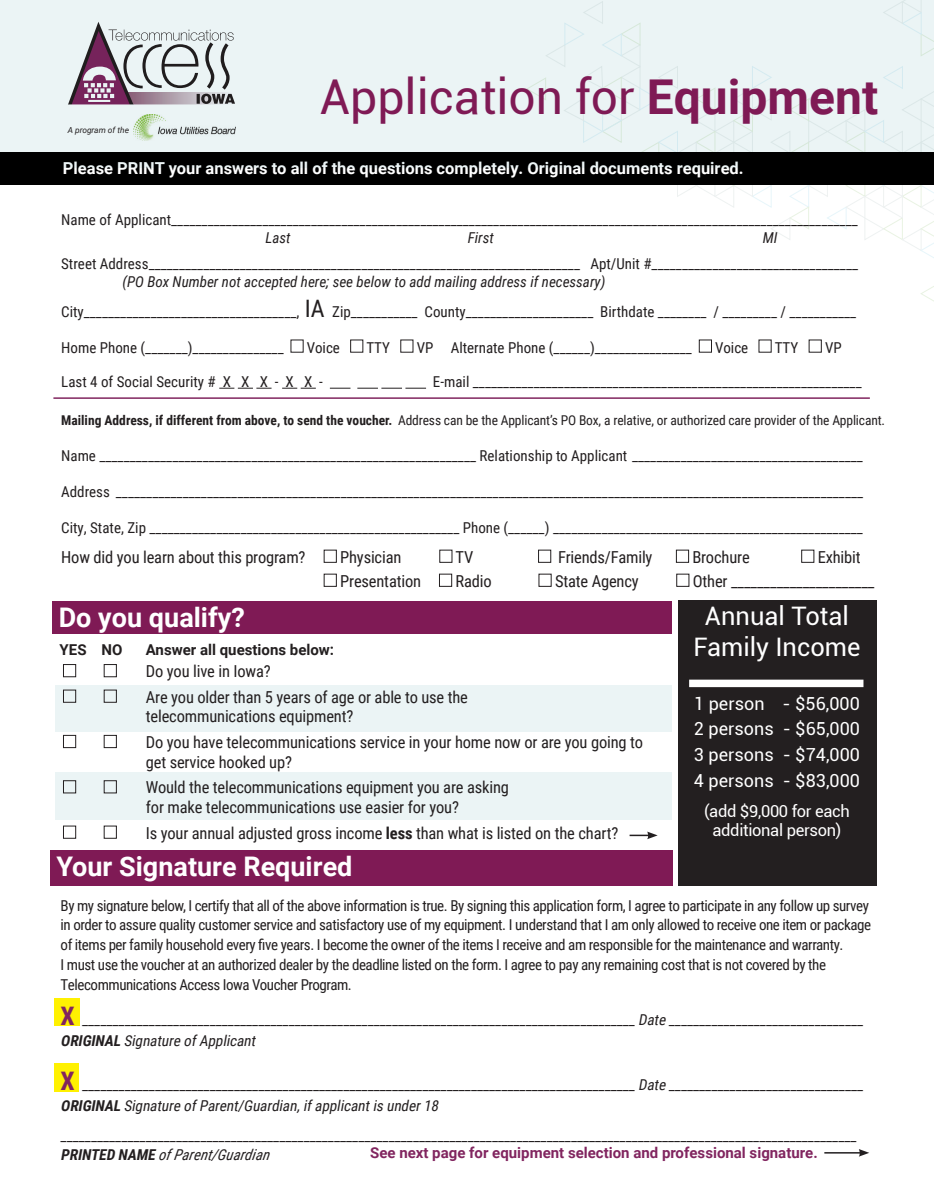
<style>
.page{position:relative;width:934px;height:1204px;background:#fff}
.page>*{position:absolute;margin:0;border:0;box-sizing:border-box;transform-origin:0 0}
.t1{font:48px "Roboto";color:#7f1a55}
.t2{font:700 27px "Roboto";color:#fff}
.t3{font:25.5px/30.6px "Roboto";color:#fff;text-align:center}
.t4{font:18px/25.5px "Roboto";color:#fff;text-align:justify}
.t5{font:16.5px/25.5px "Roboto Condensed";letter-spacing:-.01em;color:#231f20}
.t6{font:700 16.5px "Roboto";color:#fff}
.t7{font:16.5px/19.5px "Roboto";letter-spacing:-.02em;color:#fff;text-align:center}
.t8{font:15px/19.8px "Roboto Condensed";letter-spacing:-.03em;color:#231f20}
.t9{font:15px "Roboto Condensed";color:#231f20}
.t10{font:italic 15px/30px "Roboto Condensed";color:#231f20}
.t11{font:700 15px "Roboto";color:#81255f}
.t12{font:700 15px "Roboto";color:#231f20}
.t13{font:13.5px "Roboto Condensed";letter-spacing:-.01em;color:#231f20}
.t14{font:italic 8.4px "Roboto";color:#231f20}
.s1{font-weight:700}
.s2{font-style:normal}
.s3{font-style:normal;font-size:24px}
.s4{font-weight:700;font-size:25.5px;color:#81255f}
.s5{font-style:italic}
.s6{font-weight:700;font-style:italic}
</style>
<div class="page">
<div style="left:54px;top:1062px;width:25px;height:29px;background:#fff101"></div>
<div style="left:54px;top:998px;width:26px;height:27px;background:#fff101"></div>
<div style="left:678px;top:600px;width:199px;height:285px;background:#231f20"></div>
<div style="left:52px;top:601px;width:619px;height:32px;background:#7f1a55"></div>
<div style="left:56px;top:772px;width:616px;height:47px;background:#ebf4f5"></div>
<div style="left:56px;top:684px;width:616px;height:47px;background:#ebf4f5"></div>
<svg style="left:219px;top:388px;width:52px;height:1px"></svg>
<svg style="left:282px;top:388px;width:34px;height:1px"></svg>
<svg style="left:330px;top:388px;width:20px;height:1px"></svg>
<svg style="left:357px;top:388px;width:69px;height:1px"></svg>
<div style="left:350px;top:339px;width:13px;height:13px;border:1px solid #231f20"></div>
<div style="left:699px;top:339px;width:13px;height:13px;border:1px solid #231f20"></div>
<div style="left:809px;top:339px;width:13px;height:13px;border:1px solid #231f20"></div>
<div style="left:324px;top:549px;width:13px;height:13px;border:1px solid #231f20"></div>
<div style="left:538px;top:549px;width:13px;height:13px;border:1px solid #231f20"></div>
<div style="left:676px;top:549px;width:13px;height:13px;border:1px solid #231f20"></div>
<div style="left:801px;top:549px;width:13px;height:13px;border:1px solid #231f20"></div>
<div style="left:324px;top:573px;width:13px;height:13px;border:1px solid #231f20"></div>
<div style="left:439px;top:573px;width:13px;height:13px;border:1px solid #231f20"></div>
<div style="left:676px;top:573px;width:13px;height:13px;border:1px solid #231f20"></div>
<hr style="left:53px;top:397px;width:817px;height:2px;background:#81255f">
<hr style="left:824px;top:1151px;width:37px;height:2px;background:#231f20">
<svg style="left:859px;top:1149px;width:10px;height:7px"></svg>
<div style="left:689px;top:679px;width:174px;height:8px;background:#fff;border:2px solid #fff"></div>
<hr style="left:629px;top:834px;width:20px;height:2px;background:#231f20">
<svg style="left:647px;top:831px;width:11px;height:8px"></svg>
<div style="left:63px;top:664px;width:13px;height:13px;border:1px solid #231f20"></div>
<div style="left:104px;top:664px;width:13px;height:13px;border:1px solid #231f20"></div>
<div style="left:63px;top:689px;width:13px;height:13px;border:1px solid #231f20"></div>
<div style="left:104px;top:689px;width:13px;height:13px;border:1px solid #231f20"></div>
<div style="left:63px;top:735px;width:13px;height:12px;border:1px solid #231f20"></div>
<div style="left:104px;top:735px;width:13px;height:12px;border:1px solid #231f20"></div>
<div style="left:63px;top:780px;width:13px;height:13px;border:1px solid #231f20"></div>
<div style="left:104px;top:780px;width:13px;height:13px;border:1px solid #231f20"></div>
<div style="left:63px;top:825px;width:13px;height:13px;border:1px solid #231f20"></div>
<div style="left:104px;top:825px;width:13px;height:13px;border:1px solid #231f20"></div>
<div style="left:50px;top:850px;width:622px;height:35px;background:#7f1a55"></div>
<div style="left:0;top:152px;width:934px;height:32px;background:#000"></div>
<div style="left:0;top:0;width:934px;height:168px;background:#ebf4f5"></div>
<img style="left:134px;top:114px;width:101px;height:26px">
<svg style="left:68px;top:22px;width:167px;height:83px"></svg>
<svg style="left:526px;top:0;width:408px;height:302px"></svg>
<p class="t14" style="left:68px;top:124px;width:63px">A program of the</p>
<h1 class="t1" style="left:320px;top:63px;width:560px">Application for <span class="s1">Equipment</span></h1>
<p class="t6" style="left:63px;top:156px;width:682px">Please PRINT your answers to all of the questions completely. Original documents required.</p>
<p class="t9" style="left:61px;top:209px;width:798px">Name of Applicant_________________________________________________________________________________________________________________</p>
<p class="t10" style="left:266px;top:222px;width:27px">Last</p>
<p class="t10" style="left:468px;top:222px;width:28px">First</p>
<p class="t10" style="left:763px;top:222px;width:16px">MI</p>
<p class="t9" style="left:61px;top:252px;width:798px">Street Address_______________________________________________________________________ Apt/Unit #__________________________________</p>
<p class="t10" style="left:61px;top:265px;width:546px;text-indent:61px">(PO Box Number not accepted here; see below to add mailing address if necessary)<br><span class="s2">City___________________________________,</span> <span class="s3">IA</span></p>
<p class="t9" style="left:332px;top:300px;width:526px">Zip___________ County_____________________ Birthdate ________ / _________ / ___________</p>
<p class="t9" style="left:61px;top:336px;width:224px">Home Phone (_______)_______________</p>
<p class="t8" style="left:307px;top:337px;width:34px">Voice</p>
<p class="t8" style="left:366px;top:337px;width:25px">TTY</p>
<p class="t9" style="left:417px;top:336px;width:277px">VP Alternate Phone (______)________________</p>
<p class="t8" style="left:715px;top:337px;width:34px">Voice</p>
<p class="t8" style="left:775px;top:337px;width:25px">TTY</p>
<p class="t8" style="left:825px;top:337px;width:18px">VP</p>
<p class="t9" style="left:61px;top:371px;width:263px">Last 4 of Social Security # X X X - X X -</p>
<p class="t8" style="left:433px;top:371px;width:430px">E-mail ________________________________________________________________</p>
<p class="t13" style="left:61px;top:410px;width:825px"><span class="s1">Mailing Address, if different from above, to send the voucher.</span> Address can be the Applicant’s PO Box, a relative, or authorized care provider of the Applicant.</p>
<p class="t9" style="left:61px;top:444px;width:803px">Name ______________________________________________________________ Relationship to Applicant ______________________________________</p>
<p class="t9" style="left:61px;top:480px;width:803px">Address ___________________________________________________________________________________________________________________________</p>
<p class="t9" style="left:61px;top:516px;width:803px">City, State, Zip ___________________________________________________ Phone (______) ___________________________________________________</p>
<p class="t5" style="left:61px;top:543px;width:246px">How did you learn about this program?</p>
<p class="t5" style="left:340px;top:543px;width:63px">Physician</p>
<p class="t5" style="left:455px;top:543px;width:19px">TV</p>
<p class="t5" style="left:558px;top:543px;width:96px">Friends/Family</p>
<p class="t5" style="left:692px;top:543px;width:59px">Brochure</p>
<p class="t5" style="left:818px;top:543px;width:44px">Exhibit</p>
<p class="t5" style="left:340px;top:567px;width:82px">Presentation</p>
<p class="t5" style="left:455px;top:567px;width:38px">Radio</p>
<p class="t5" style="left:555px;top:567px;width:85px">State Agency</p>
<p class="t5" style="left:693px;top:567px;width:183px">Other ______________________</p>
<h2 class="t2" style="left:59px;top:598px;width:188px">Do you qualify?</h2>
<p class="t12" style="left:60px;top:638px;width:64px">YES NO</p>
<p class="t12" style="left:146px;top:638px;width:190px">Answer all questions below:</p>
<p class="t5" style="left:146px;top:657px;width:324px">Do you live in Iowa?<br>Are you older than 5 years of age or able to use the</p>
<p class="t5" style="left:146px;top:703px;width:499px">telecommunications equipment?<br>Do you have telecommunications service in your home now or are you going to</p>
<p class="t5" style="left:146px;top:748px;width:365px">get service hooked up?<br>Would the telecommunications equipment you are asking</p>
<p class="t5" style="left:146px;top:793px;width:474px">for make telecommunications use easier for you?<br>Is your annual adjusted gross income <span class="s1">less</span> than what is listed on the chart?</p>
<h2 class="t2" style="left:56px;top:847px;width:298px">Your Signature Required</h2>
<h3 class="t3" style="left:693px;top:600px;width:169px">Annual Total<br>Family Income</h3>
<p class="t4" style="left:694px;top:690px;width:168px">1 person - $56,000<br>2 persons - $65,000<br>3 persons - $74,000<br>4 persons - $83,000</p>
<p class="t7" style="left:704px;top:800px;width:147px">(add $9,000 for each additional person)</p>
<p class="t8" style="left:61px;top:894px;width:812px">By my signature below, I certify that all of the above information is true. By signing this application form, I agree to participate in any follow up survey in order to assure quality customer service and satisfactory use of my equipment. I understand that I am only allowed to receive one item or package of items per family household every five years. I become the owner of the items I receive and am responsible for the maintenance and warranty.<br>I must use the voucher at an authorized dealer by the deadline listed on the form. I agree to pay any remaining cost that is not covered by the Telecommunications Access Iowa Voucher Program.</p>
<p class="t8" style="left:61px;top:1008px;width:804px;line-height:21px"><span class="s4">X</span> ___________________________________________________________________________________________ <span class="s5">Date</span> ________________________________<br><span class="s6">ORIGINAL</span> <span class="s5">Signature ofApplicant</span></p>
<p class="t8" style="left:61px;top:1073px;width:804px;line-height:21px"><span class="s4">X</span> ___________________________________________________________________________________________ <span class="s5">Date</span> ________________________________<br><span class="s6">ORIGINAL</span> <span class="s5">Signature ofParent/Guardian,ifapplicantis under18</span></p>
<p class="t8" style="left:61px;top:1126px;width:797px;line-height:18px">___________________________________________________________________________________________________________________________________<br><span class="s6">PRINTED NAME</span> <span class="s5">of Parent/Guardian</span></p>
<p class="t11" style="left:370px;top:1141px;width:449px">See next page for equipment selection and professional signature.</p>
</div>
